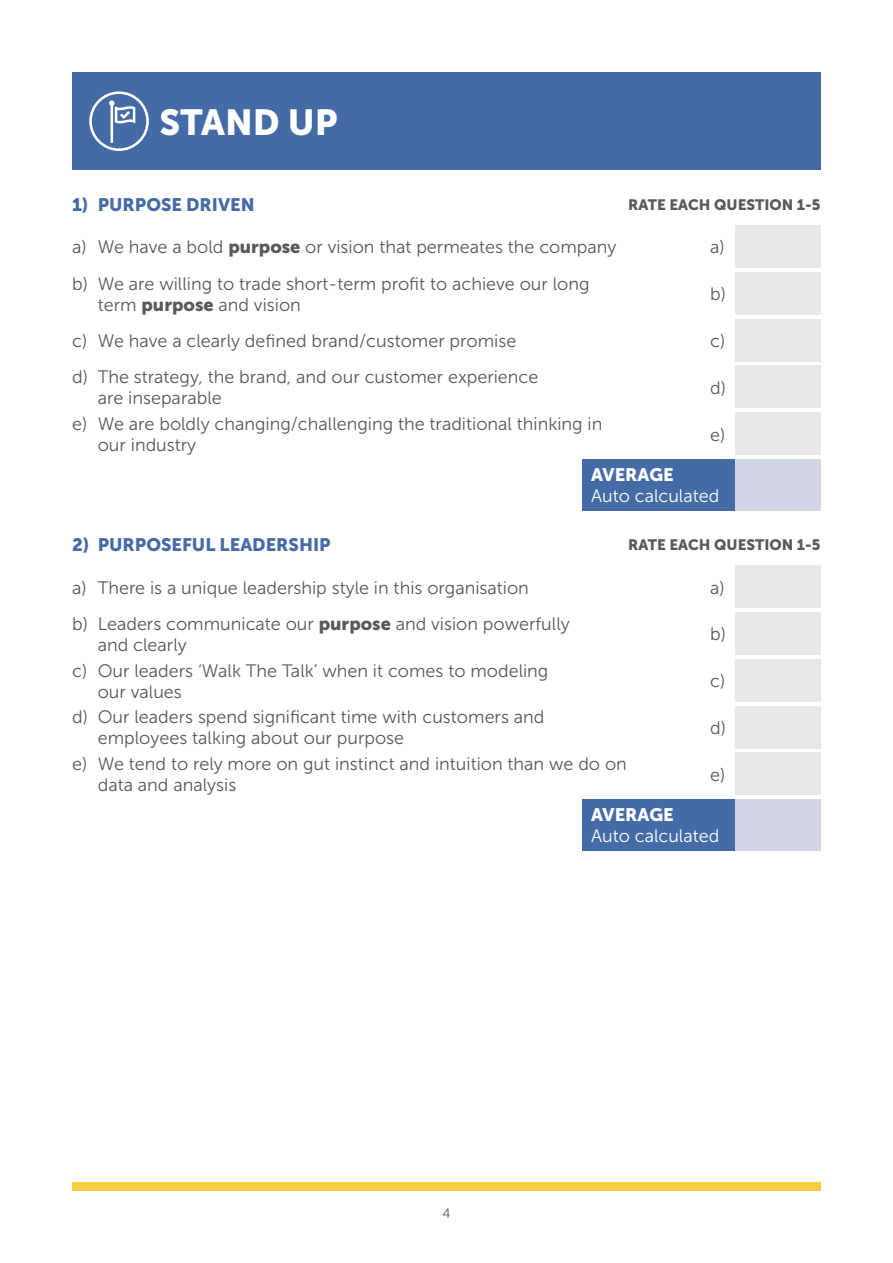
<style>
.page{position:relative;width:893px;height:1263px;background:#fff}
.page>*{position:absolute;margin:0;border:0;box-sizing:border-box;transform-origin:0 0}
.t1{font:36px "Museo Sans 900";color:#fff}
.t2{font:18px/21px "Museo Sans 300";color:#58595b}
.t3{font:18px "Museo Sans 900";color:#446ba5}
.t4{font:18px "Museo Sans 300";color:#fff}
.t5{font:18px "Museo Sans 900";color:#fff}
.t6{font:15px "Museo Sans 900";color:#58595b}
.t7{font:13.5px "Museo Sans 300";color:#58595b}
.s1{font-family:"Museo Sans 900"}
</style>
<div class="page">
<div style="left:72px;top:1182px;width:749px;height:9px;background:#f4cd41"></div>
<div style="left:72px;top:72px;width:749px;height:98px;background:#446ba5"></div>
<div style="left:736px;top:225px;width:85px;height:43px;background:#e6e7e8"></div>
<div style="left:736px;top:272px;width:85px;height:43px;background:#e6e7e8"></div>
<div style="left:736px;top:319px;width:85px;height:42px;background:#e6e7e8"></div>
<div style="left:736px;top:366px;width:85px;height:42px;background:#e6e7e8"></div>
<div style="left:736px;top:412px;width:85px;height:43px;background:#e6e7e8"></div>
<div style="left:583px;top:459px;width:153px;height:51px;background:#446ba5"></div>
<div style="left:736px;top:459px;width:85px;height:51px;background:#d1d5e6"></div>
<div style="left:736px;top:566px;width:85px;height:42px;background:#e6e7e8"></div>
<div style="left:736px;top:612px;width:85px;height:43px;background:#e6e7e8"></div>
<div style="left:736px;top:659px;width:85px;height:43px;background:#e6e7e8"></div>
<div style="left:736px;top:706px;width:85px;height:42px;background:#e6e7e8"></div>
<div style="left:736px;top:753px;width:85px;height:42px;background:#e6e7e8"></div>
<div style="left:583px;top:799px;width:153px;height:51px;background:#446ba5"></div>
<div style="left:736px;top:799px;width:85px;height:51px;background:#d1d5e6"></div>
<svg style="left:89px;top:91px;width:60px;height:60px"></svg>
<h1 class="t1" style="left:159px;top:102px;width:180px">STAND UP</h1>
<p class="t3" style="left:72px;top:194px;width:184px">1) PURPOSE DRIVEN</p>
<p class="t6" style="left:628px;top:196px;width:194px">RATE EACH QUESTION 1-5</p>
<p class="t2" style="left:72px;top:237px;width:546px">a) We have a bold <span class="s1">purpose</span> or vision that permeates the company</p>
<p class="t2" style="left:710px;top:237px;width:16px">a)</p>
<p class="t2" style="left:98px;top:273px;width:493px;text-indent:-26px">b) We are willing to trade short-term profit to achieve our long term <span class="s1">purpose</span> and vision</p>
<p class="t2" style="left:710px;top:284px;width:17px">b)</p>
<p class="t2" style="left:72px;top:330px;width:445px">c) We have a clearly defined brand/customer promise</p>
<p class="t2" style="left:710px;top:330px;width:17px">c)</p>
<p class="t2" style="left:98px;top:367px;width:442px;text-indent:-26px">d) The strategy, the brand, and our customer experience are inseparable</p>
<p class="t2" style="left:710px;top:377px;width:17px">d)</p>
<p class="t2" style="left:98px;top:413px;width:506px;text-indent:-26px">e) We are boldly changing/challenging the traditional thinking in our industry</p>
<p class="t2" style="left:710px;top:424px;width:17px">e)</p>
<p class="t5" style="left:591px;top:464px;width:84px">AVERAGE</p>
<p class="t4" style="left:591px;top:486px;width:130px">Auto calculated</p>
<p class="t3" style="left:72px;top:534px;width:260px">2) PURPOSEFUL LEADERSHIP</p>
<p class="t6" style="left:628px;top:536px;width:194px">RATE EACH QUESTION 1-5</p>
<p class="t2" style="left:72px;top:577px;width:458px">a) There is a unique leadership style in this organisation</p>
<p class="t2" style="left:710px;top:577px;width:16px">a)</p>
<p class="t2" style="left:98px;top:613px;width:473px;text-indent:-26px">b) Leaders communicate our <span class="s1">purpose</span> and vision powerfully and clearly</p>
<p class="t2" style="left:710px;top:624px;width:17px">b)</p>
<p class="t2" style="left:98px;top:660px;width:452px;text-indent:-26px">c) Our leaders ‘Walk The Talk’ when it comes to modeling our values</p>
<p class="t2" style="left:710px;top:671px;width:17px">c)</p>
<p class="t2" style="left:98px;top:707px;width:448px;text-indent:-26px">d) Our leaders spend significant time with customers and employees talking about our purpose</p>
<p class="t2" style="left:710px;top:717px;width:17px">d)</p>
<p class="t2" style="left:98px;top:754px;width:531px;text-indent:-26px">e) We tend to rely more on gut instinct and intuition than we do on data and analysis</p>
<p class="t2" style="left:710px;top:764px;width:17px">e)</p>
<p class="t5" style="left:591px;top:805px;width:84px">AVERAGE</p>
<p class="t4" style="left:591px;top:826px;width:130px">Auto calculated</p>
<p class="t7" style="left:442px;top:1206px;width:10px">4</p>
</div>
